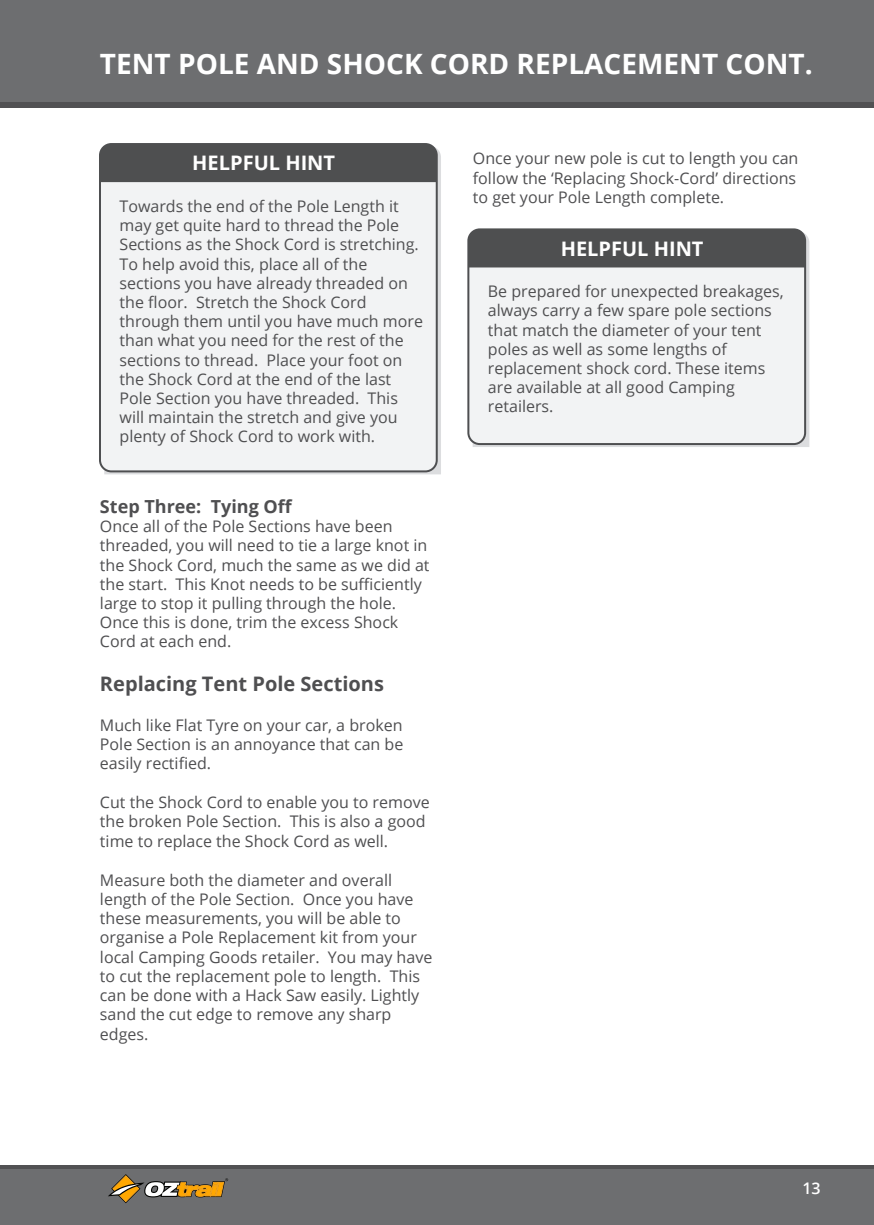
<style>
.page{position:relative;width:874px;height:1225px;background:#fff}
.page>*{position:absolute;margin:0;border:0;box-sizing:border-box;transform-origin:0 0}
.t1{font:700 28px "Open Sans";color:#fff}
.t2{font:700 20px "Open Sans";color:#4f4f51}
.t3{font:700 20px "Open Sans";color:#fff}
.t4{font:700 18px "Open Sans";color:#4f4f51}
.t5{font:16px/19.2px "Open Sans";color:#4f4f51}
.t6{font:600 16px "Open Sans";color:#fff}
</style>
<div class="page">
<div style="left:100px;top:144px;width:336px;height:327px;background:#f2f3f4;border-radius:11px"></div>
<div style="left:99px;top:143px;width:338px;height:329px;border:2px solid #4e4f51;border-radius:11px"></div>
<div style="left:100px;top:144px;width:336px;height:38px;background:#4e4f50"></div>
<svg style="left:472px;top:233px;width:337px;height:214px;background:#c4c5c7"></svg>
<div style="left:468px;top:229px;width:336px;height:215px;background:#f2f3f4;border-radius:11px"></div>
<div style="left:467px;top:228px;width:338px;height:217px;border:2px solid #4e4f51;border-radius:11px"></div>
<div style="left:468px;top:229px;width:336px;height:38px;background:#4e4f50"></div>
<div style="left:0;top:1165px;width:873px;height:60px;background:#6d6e70"></div>
<hr style="left:0;top:1165px;width:873px;height:4px;background:#515153">
<div style="left:0;top:0;width:873px;height:108px;background:#6d6e70"></div>
<div style="left:0;top:102px;width:873px;height:6px;background:#515153"></div>
<svg style="left:108px;top:1174px;width:120px;height:29px"></svg>
<h1 class="t1" style="left:100px;top:44px;width:714px">TENT POLE AND SHOCK CORD REPLACEMENT CONT.</h1>
<p class="t3" style="left:192px;top:149px;width:144px">HELPFUL HINT</p>
<p class="t5" style="left:119px;top:196px;width:305px">Towards the end of the Pole Length it may get quite hard to thread the Pole Sections as the Shock Cord is stretching.<br>To help avoid this, place all of the sections you have already threaded on the floor. Stretch the Shock Cord through them until you have much more than what you need for the rest of the sections to thread. Place your foot on the Shock Cord at the end of the last Pole Section you have threaded. This will maintain the stretch and give you plenty of Shock Cord to work with.</p>
<p class="t4" style="left:100px;top:494px;width:194px">Step Three: Tying Off</p>
<p class="t5" style="left:100px;top:516px;width:331px">Once all of the Pole Sections have been threaded, you will need to tie a large knot in the Shock Cord, much the same as we did at the start. This Knot needs to be sufficiently large to stop it pulling through the hole.<br>Once this is done, trim the excess Shock Cord at each end.</p>
<p class="t2" style="left:100px;top:670px;width:285px">Replacing Tent Pole Sections</p>
<p class="t5" style="left:100px;top:715px;width:305px;text-align:justify">Much like Flat Tyre on your car, a broken Pole Section is an annoyance that can be easily rectified.</p>
<p class="t5" style="left:100px;top:792px;width:331px">Cut the Shock Cord to enable you to remove the broken Pole Section. This is also a good time to replace the Shock Cord as well.</p>
<p class="t5" style="left:100px;top:870px;width:334px">Measure both the diameter and overall length of the Pole Section. Once you have these measurements, you will be able to organise a Pole Replacement kit from your local Camping Goods retailer. You may have to cut the replacement pole to length. This can be done with a Hack Saw easily. Lightly sand the cut edge to remove any sharp edges.</p>
<p class="t5" style="left:472px;top:148px;width:327px">Once your new pole is cut to length you can follow the ‘Replacing Shock-Cord’ directions to get your Pole Length complete.</p>
<p class="t3" style="left:560px;top:234px;width:144px">HELPFUL HINT</p>
<p class="t5" style="left:487px;top:281px;width:297px">Be prepared for unexpected breakages, always carry a few spare pole sections that match the diameter of your tent poles as well as some lengths of replacement shock cord. These items are available at all good Camping retailers.</p>
<p class="t6" style="left:802px;top:1177px;width:20px">13</p>
</div>
